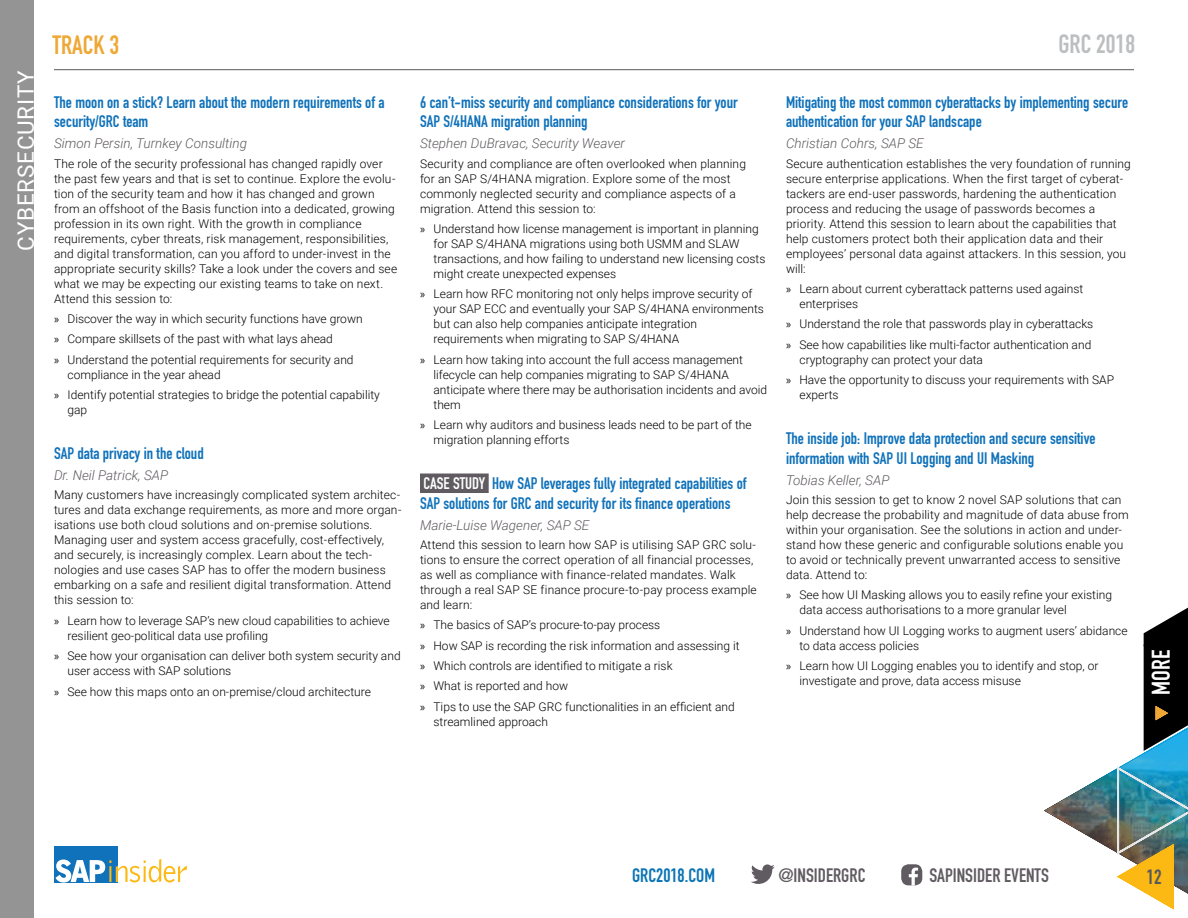
<style>
.page{position:relative;width:1188px;height:918px;background:#fff}
.page>*{position:absolute;margin:0;border:0;box-sizing:border-box;transform-origin:0 0}
.t1{font:26.1px "DIN Engschrift Std";color:#bcbec0}
.t2{font:26.1px "DIN Engschrift Std";color:#efa836}
.t3{font:25.2px "DIN Engschrift Std";color:#fff}
.t4{font:22.5px "Roboto";letter-spacing:.035em;color:#fff}
.t5{font:20.4px "DIN Engschrift Std";color:#58595b}
.t6{font:19.2px "DIN Engschrift Std";color:#605b61}
.t7{font:19.2px "DIN Engschrift Std";color:#0b74b5}
.t8{font:16.5px/19.5px "DIN Engschrift Std";color:#1072ba}
.t9{font:italic 300 13.5px "Roboto";color:#605b61}
.t10{font:300 12px/15px "Roboto";color:#000}
.s1{font-family:"Myriad Pro";font-weight:400}
.s2{color:#fff}
</style>
<div class="page">
<hr style="left:54px;top:69px;width:1080px;height:1px;background:#58595b">
<div style="left:54px;top:846px;width:64px;height:36px;background:#1072ba"></div>
<svg style="left:55px;top:859px;width:132px;height:24px"></svg>
<div style="left:0;top:0;width:34px;height:918px;background:#949494"></div>
<svg style="left:751px;top:864px;width:24px;height:20px"></svg>
<div style="left:901px;top:864px;width:21px;height:21px;background:#605b61;border-radius:7px"></div>
<svg style="left:909px;top:868px;width:9px;height:17px"></svg>
<div style="left:420px;top:474px;width:69px;height:19px;background:#605b61"></div>
<svg style="left:1044px;top:608px;width:144px;height:301px"></svg>
<h3 class="t4" style="left:10px;top:251px;width:182px;rotate:-90deg">CYBERSECURITY</h3>
<h1 class="t2" style="left:52px;top:29px;width:68px">TRACK 3</h1>
<h3 class="t8" style="left:54px;top:92px;width:332px">The moon on a stick? Learn about the modern requirements of a security/GRC team</h3>
<p class="t9" style="left:54px;top:134px;width:195px">Simon Persin, Turnkey Consulting</p>
<p class="t10" style="left:54px;top:155px;width:345px">The role of the security professional has changed rapidly over the past few years and that is set to continue. Explore the evolu&shy;tion of the security team and how it has changed and grown from an offshoot of the Basis function into a dedicated, growing profession in its own right. With the growth in compliance requirements, cyber threats, risk management, responsibilities, and digital transformation, can you afford to under-invest in the appropriate security skills? Take a look under the covers and see what we may be expecting our existing teams to take on next.<br>Attend this session to:</p>
<p class="t10" style="left:54px;top:308px;width:310px;line-height:20.4px"><span class="s1">»</span> Discover the way in which security functions have grown <span class="s1">»</span> Compare skillsets of the past with what lays ahead<br><span class="s1">»</span> Understand the potential requirements for security and</p>
<p class="t10" style="left:54px;top:364px;width:327px;line-height:20.4px;text-indent:14px">compliance in the year ahead<br><span class="s1">»</span> Identify potential strategies to bridge the potential capability</p>
<p class="t10" style="left:68px;top:402px;width:21px">gap</p>
<h3 class="t8" style="left:54px;top:444px;width:151px">SAP data privacy in the cloud</h3>
<p class="t9" style="left:54px;top:466px;width:116px">Dr. Neil Patrick, SAP</p>
<p class="t10" style="left:54px;top:487px;width:349px">Many customers have increasingly complicated system architec&shy;tures and data exchange requirements, as more and more organ&shy;isations use both cloud solutions and on-premise solutions.<br>Managing user and system access gracefully, cost-effectively, and securely, is increasingly complex. Learn about the tech&shy;nologies and use cases SAP has to offer the modern business embarking on a safe and resilient digital transformation. Attend this session to:</p>
<p class="t10" style="left:68px;top:613px;width:324px;text-indent:-14px"><span class="s1">»</span> Learn how to leverage SAP’s new cloud capabilities to achieve resilient geo-political data use profiling</p>
<p class="t10" style="left:68px;top:648px;width:335px;text-indent:-14px"><span class="s1">»</span> See how your organisation can deliver both system security and user access with SAP solutions</p>
<p class="t10" style="left:54px;top:683px;width:318px"><span class="s1">»</span> See how this maps onto an on-premise/cloud architecture</p>
<h3 class="t8" style="left:420px;top:92px;width:319px">6 can’t-miss security and compliance considerations for your<br>SAP S/4HANA migration planning</h3>
<p class="t9" style="left:420px;top:134px;width:206px">Stephen DuBravac, Security Weaver</p>
<p class="t10" style="left:420px;top:155px;width:328px">Security and compliance are often overlooked when planning for an SAP S/4HANA migration. Explore some of the most commonly neglected security and compliance aspects of a migration. Attend this session to:</p>
<p class="t10" style="left:434px;top:221px;width:333px;text-indent:-14px"><span class="s1">»</span> Understand how license management is important in planning for SAP S/4HANA migrations using both USMM and SLAW transactions, and how failing to understand new licensing costs might create unexpected expenses</p>
<p class="t10" style="left:434px;top:286px;width:332px;text-indent:-14px"><span class="s1">»</span> Learn how RFC monitoring not only helps improve security of your SAP ECC and eventually your SAP S/4HANA environments but can also help companies anticipate integration requirements when migrating to SAP S/4HANA</p>
<p class="t10" style="left:434px;top:351px;width:335px;text-indent:-14px"><span class="s1">»</span> Learn how taking into account the full access management lifecycle can help companies migrating to SAP S/4HANA anticipate where there may be authorisation incidents and avoid them</p>
<p class="t10" style="left:434px;top:417px;width:320px;text-indent:-14px"><span class="s1">»</span> Learn why auditors and business leads need to be part of the migration planning efforts</p>
<h3 class="t8" style="left:420px;top:474px;width:328px"><span class="s2">CASE STUDY</span> How SAP leverages fully integrated capabilities of<br>SAP solutions for GRC and security for its finance operations</h3>
<p class="t9" style="left:420px;top:515px;width:171px">Marie-Luise Wagener, SAP SE</p>
<p class="t10" style="left:420px;top:537px;width:338px">Attend this session to learn how SAP is utilising SAP GRC solu&shy;tions to ensure the correct operation of all financial processes, as well as compliance with finance-related mandates. Walk through a real SAP SE finance procure-to-pay process example and learn:</p>
<p class="t10" style="left:420px;top:614px;width:321px;line-height:20.4px"><span class="s1">»</span> The basics of SAP’s procure-to-pay process<br><span class="s1">»</span> How SAP is recording the risk information and assessing it <span class="s1">»</span> Which controls are identified to mitigate a risk<br><span class="s1">»</span> What is reported and how<br><span class="s1">»</span> Tips to use the SAP GRC functionalities in an efficient and</p>
<p class="t10" style="left:434px;top:714px;width:116px">streamlined approach</p>
<h1 class="t1" style="left:1058px;top:29px;width:78px">GRC 2018</h1>
<h3 class="t8" style="left:786px;top:92px;width:344px">Mitigating the most common cyberattacks by implementing secure authentication for your SAP landscape</h3>
<p class="t9" style="left:786px;top:134px;width:139px">Christian Cohrs, SAP SE</p>
<p class="t10" style="left:786px;top:155px;width:346px">Secure authentication establishes the very foundation of running secure enterprise applications. When the first target of cyberat&shy;tackers are end-user passwords, hardening the authentication process and reducing the usage of passwords becomes a priority. Attend this session to learn about the capabilities that help customers protect both their application data and their employees’ personal data against attackers. In this session, you will:</p>
<p class="t10" style="left:800px;top:281px;width:285px;text-indent:-14px"><span class="s1">»</span> Learn about current cyberattack patterns used against enterprises</p>
<p class="t10" style="left:786px;top:313px;width:309px;line-height:20.4px"><span class="s1">»</span> Understand the role that passwords play in cyberattacks <span class="s1">»</span> See how capabilities like multi-factor authentication and</p>
<p class="t10" style="left:786px;top:349px;width:330px;line-height:20.4px;text-indent:14px">cryptography can protect your data<br><span class="s1">»</span> Have the opportunity to discuss your requirements with SAP</p>
<p class="t10" style="left:800px;top:387px;width:41px">experts</p>
<h3 class="t8" style="left:786px;top:429px;width:311px">The inside job: Improve data protection and secure sensitive information with SAP UI Logging and UI Masking</h3>
<p class="t9" style="left:786px;top:470px;width:105px">Tobias Keller, SAP</p>
<p class="t10" style="left:786px;top:492px;width:344px">Join this session to get to know 2 novel SAP solutions that can help decrease the probability and magnitude of data abuse from within your organisation. See the solutions in action and under&shy;stand how these generic and configurable solutions enable you to avoid or technically prevent unwarranted access to sensitive data. Attend to:</p>
<p class="t10" style="left:800px;top:587px;width:314px;text-indent:-14px"><span class="s1">»</span> See how UI Masking allows you to easily refine your existing data access authorisations to a more granular level</p>
<p class="t10" style="left:800px;top:622px;width:330px;text-indent:-14px"><span class="s1">»</span> Understand how UI Logging works to augment users’ abidance to data access policies</p>
<p class="t10" style="left:800px;top:658px;width:300px;text-indent:-14px"><span class="s1">»</span> Learn how UI Logging enables you to identify and stop, or investigate and prove, data access misuse</p>
<h2 class="t3" style="left:1146px;top:695px;width:46px;rotate:-90deg">MORE</h2>
<h3 class="t7" style="left:632px;top:864px;width:85px">GRC2018.COM</h3>
<h3 class="t6" style="left:778px;top:864px;width:89px">@INSIDERGRC</h3>
<h3 class="t6" style="left:929px;top:864px;width:121px">SAPINSIDER EVENTS</h3>
<h3 class="t5" style="left:1147px;top:865px;width:17px">12</h3>
</div>
